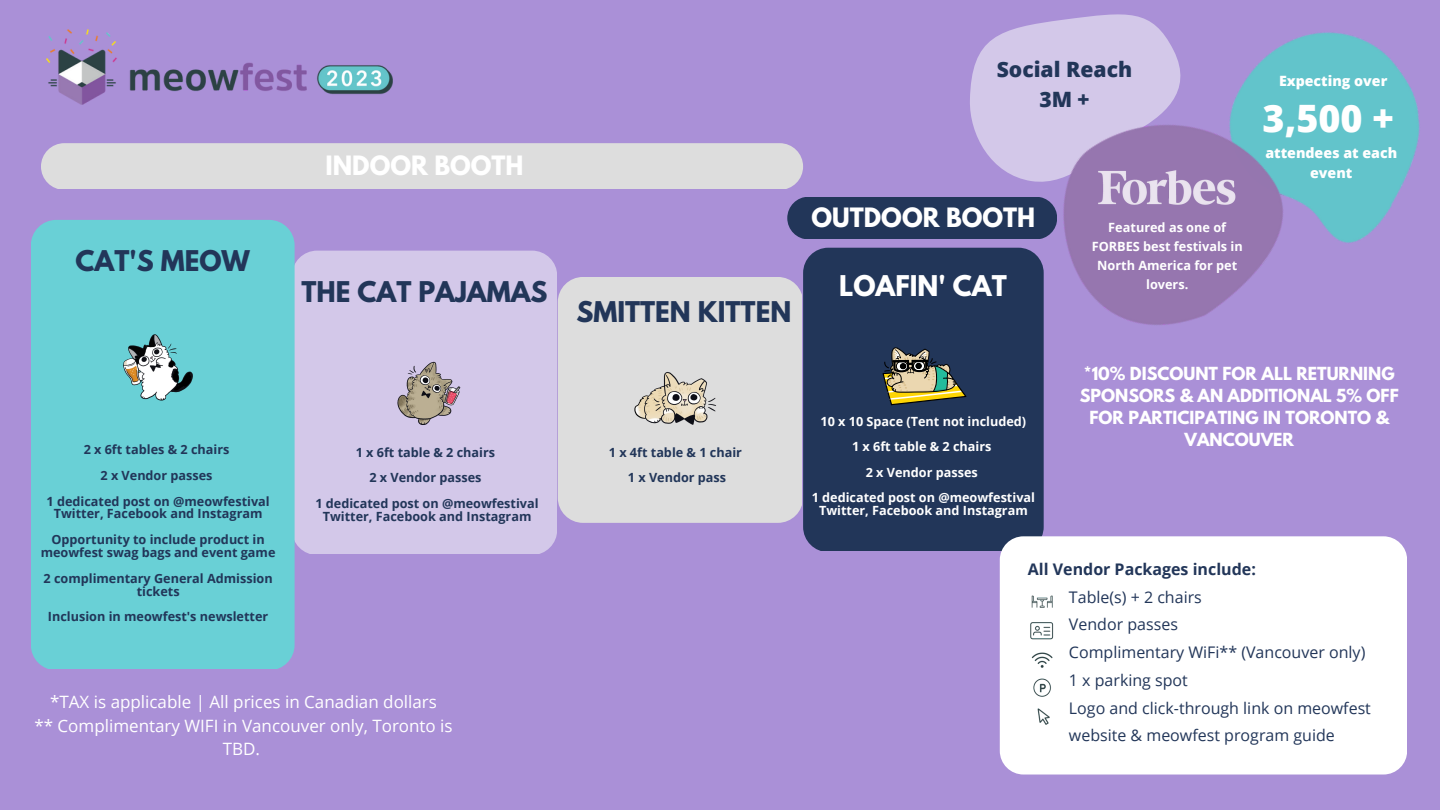
<style>
.page{position:relative;width:1440px;height:810px;background:#aa90d7}
.page>*{position:absolute;margin:0;border:0;box-sizing:border-box;transform-origin:0 0}
.t1{font:800 37.8px "Open Sans";color:#fff}
.t2{font:700 25.3px "League Spartan";color:#223659}
.t3{font:700 25.3px "League Spartan";color:#fff}
.t4{font:700 23.6px "League Spartan";color:#fff}
.t5{font:800 21.1px/30.1px "Open Sans";color:#223659;text-align:center}
.t6{font:17px/23.2px "Open Sans";color:#fff;text-align:center}
.t7{font:16px/27.8px "Open Sans";color:#223659}
.t8{font:700 16px/21.8px "League Spartan";color:#fff;text-align:center}
.t9{font:700 16px "Open Sans";color:#223659}
.t10{font:800 14.2px/19.8px "Open Sans";color:#fff;text-align:center}
.t11{font:700 12.7px/25.7px "Open Sans";color:#223659;text-align:center}
.t12{font:700 12.7px/25.5px "Open Sans";color:#fff;text-align:center}
</style>
<div class="page">
<div style="left:558px;top:277px;width:244px;height:246px;background:#ddd"></div>
<div style="left:295px;top:251px;width:262px;height:303px;background:#d3c8e9"></div>
<div style="left:31px;top:220px;width:264px;height:449px;background:#69d0d6"></div>
<img style="left:619px;top:348px;width:101px;height:101px">
<img style="left:119px;top:328px;width:78px;height:79px">
<img style="left:392px;top:357px;width:74px;height:74px">
<div style="left:787px;top:197px;width:270px;height:41px;background:#223659;border-radius:21px"></div>
<img style="left:867px;top:14px;width:553px;height:311px">
<img style="left:1090px;top:161px;width:155px;height:51px">
<div style="left:803px;top:248px;width:241px;height:303px;background:#223659"></div>
<div style="left:41px;top:143px;width:762px;height:46px;background:#ddd"></div>
<div style="left:1000px;top:536px;width:407px;height:239px;background:#fff;border-radius:24px"></div>
<img style="left:1031px;top:595px;width:22px;height:13px">
<img style="left:1030px;top:622px;width:24px;height:18px">
<img style="left:1031px;top:652px;width:22px;height:16px">
<img style="left:1033px;top:678px;width:18px;height:19px">
<img style="left:1037px;top:708px;width:13px;height:17px">
<svg style="left:883px;top:347px;width:84px;height:59px;background:#6f735d"></svg>
<img style="left:47px;top:30px;width:346px;height:74px">
<h2 class="t2" style="left:76px;top:249px;width:176px">CAT'S MEOW</h2>
<h3 class="t4" style="left:326px;top:154px;width:200px">INDOOR BOOTH</h3>
<h2 class="t2" style="left:302px;top:279px;width:248px">THE CAT PAJAMAS</h2>
<p class="t11" style="left:47px;top:436px;width:225px">2 x 6ft tables &amp; 2 chairs<br>2 x Vendor passes<br>1 dedicated post on @meowfestival</p>
<p class="t11" style="left:52px;top:501px;width:215px;text-align:left">Twitter, Facebook and Instagram<br>Opportunity to include product in</p>
<p class="t11" style="left:41px;top:539px;width:236px;text-align:left">meowfest swag bags and event game<br>2 complimentary General Admission</p>
<p class="t11" style="left:48px;top:578px;width:222px">tickets<br>Inclusion in meowfest's newsletter</p>
<p class="t11" style="left:315px;top:439px;width:225px">1 x 6ft table &amp; 2 chairs<br>2 x Vendor passes<br>1 dedicated post on @meowfestival</p>
<p class="t11" style="left:323px;top:503px;width:210px">Twitter, Facebook and Instagram</p>
<h3 class="t6" style="left:34px;top:690px;width:420px">*TAX is applicable | All prices in Canadian dollars<br>** Complimentary WIFI in Vancouver only, Toronto is<br>TBD.</h3>
<h2 class="t2" style="left:576px;top:299px;width:216px">SMITTEN KITTEN</h2>
<p class="t11" style="left:609px;top:439px;width:135px;line-height:25.3px">1 x 4ft table &amp; 1 chair<br>1 x Vendor pass</p>
<h3 class="t5" style="left:997px;top:54px;width:137px">Social Reach<br>3M +</h3>
<h3 class="t4" style="left:812px;top:206px;width:225px">OUTDOOR BOOTH</h3>
<h2 class="t3" style="left:839px;top:273px;width:169px">LOAFIN' CAT</h2>
<p class="t12" style="left:1092px;top:218px;width:153px;line-height:19px">Featured as one of<br>FORBES best festivals in<br>North America for pet lovers.</p>
<p class="t10" style="left:1279px;top:70px;width:110px">Expecting over</p>
<h1 class="t1" style="left:1263px;top:92px;width:133px">3,500 +</h1>
<p class="t10" style="left:1265px;top:143px;width:133px">attendees at each event</p>
<p class="t12" style="left:812px;top:408px;width:225px">10 x 10 Space (Tent not included)<br>1 x 6ft table &amp; 2 chairs<br>2 x Vendor passes<br>1 dedicated post on @meowfestival</p>
<p class="t12" style="left:819px;top:497px;width:210px">Twitter, Facebook and Instagram</p>
<p class="t8" style="left:1080px;top:365px;width:321px">*10% DISCOUNT FOR ALL RETURNING<br>SPONSORS &amp; AN ADDITIONAL 5% OFF<br>FOR PARTICIPATING IN TORONTO &amp;<br>VANCOUVER</p>
<p class="t9" style="left:1028px;top:558px;width:230px">All Vendor Packages include:</p>
<p class="t7" style="left:1069px;top:582px;width:304px">Table(s) + 2 chairs<br>Vendor passes<br>Complimentary WiFi** (Vancouver only)<br>1 x parking spot<br>Logo and click-through link on meowfest website &amp; meowfest program guide</p>
</div>
